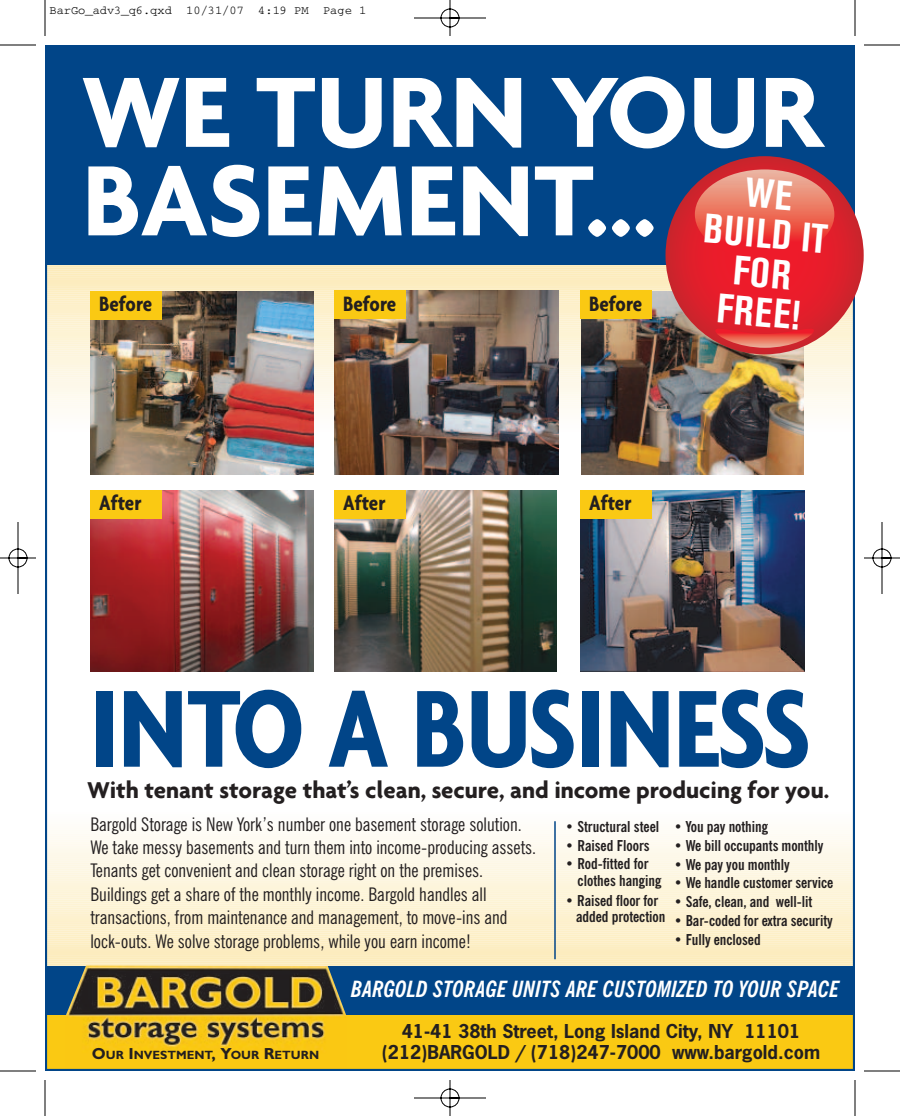
<style>
.page{position:relative;width:900px;height:1116px;background:#fff}
.page>*{position:absolute;margin:0;border:0;box-sizing:border-box;transform-origin:0 0}
.t1{font:700 condensed 118.5px "Agenda";color:#014588}
.t2{font:700 108px/88.5px "Agenda";color:#fff}
.t3{font:700 condensed 40.8px/39.3px "Akzidenz Grotesk BE";color:#fff;text-align:center}
.t4{font:700 24.75px "Agenda";color:#231f20}
.t5{font:italic 700 condensed 22.5px "News Gothic BT";letter-spacing:.005em;color:#fff}
.t6{font:700 condensed 22.5px "Agenda";color:#231f20}
.t7{font:condensed 18.75px/23.4px "News Gothic BT";color:#231f20}
.t8{font:700 18px/21.6px "News Gothic";color:#231f20;text-align:center}
.t9{font:700 condensed 15px/16.5px "News Gothic BT";letter-spacing:-.005em;color:#231f20}
.t10{font:12px "Courier";color:#000}
.t11{font:700 12px "Gill Sans";color:#231f20}
.s1{font-size:16.05px}
</style>
<div class="page">
<img style="left:0;top:0;width:900px;height:1116px">
<p class="t10" style="left:50px;top:6px;width:318px">BarGo_adv3_q6.qxd 10/31/07 4:19 PM Page 1</p>
<h2 class="t2" style="left:82px;top:65px;width:742px">WE TURN YOUR<br>BASEMENT...</h2>
<h3 class="t3" style="left:708px;top:173px;width:126px;rotate:5deg">WE<br>BUILD IT<br>FOR<br>FREE!</h3>
<p class="t6" style="left:343px;top:290px;width:55px">Before</p>
<p class="t6" style="left:589px;top:290px;width:55px">Before</p>
<p class="t6" style="left:99px;top:290px;width:55px">Before</p>
<p class="t6" style="left:99px;top:489px;width:44px">After</p>
<p class="t6" style="left:343px;top:489px;width:44px">After</p>
<p class="t6" style="left:589px;top:489px;width:44px">After</p>
<h1 class="t1" style="left:90px;top:657px;width:722px">INTO A BUSINESS</h1>
<h3 class="t4" style="left:87px;top:775px;width:743px">With tenant storage that’s clean, secure, and income producing for you.</h3>
<p class="t7" style="left:90px;top:814px;width:447px">Bargold Storage is New York’s number one basement storage solution.<br>We take messy basements and turn them into income-producing assets.<br>Tenants get convenient and clean storage right on the premises.<br>Buildings get a share of the monthly income. Bargold handles all transactions, from maintenance and management, to move-ins and lock-outs. We solve storage problems, while you earn income!</p>
<p class="t9" style="left:565px;top:819px;width:95px">• Structural steel</p>
<p class="t9" style="left:565px;top:838px;width:86px">• Raised Floors</p>
<p class="t9" style="left:578px;top:857px;width:85px;text-indent:-12px">• Rod-fitted for clothes hanging</p>
<p class="t9" style="left:576px;top:893px;width:91px;text-indent:-11px">• Raised floor for added protection</p>
<p class="t9" style="left:674px;top:819px;width:96px">• You pay nothing</p>
<p class="t9" style="left:674px;top:838px;width:151px">• We bill occupants monthly</p>
<p class="t9" style="left:674px;top:857px;width:118px">• We pay you monthly</p>
<p class="t9" style="left:674px;top:876px;width:161px">• We handle customer service</p>
<p class="t9" style="left:674px;top:895px;width:140px">• Safe, clean, and well-lit</p>
<p class="t9" style="left:674px;top:914px;width:160px">• Bar-coded for extra security</p>
<p class="t9" style="left:674px;top:933px;width:88px">• Fully enclosed</p>
<p class="t5" style="left:351px;top:981px;width:490px">BARGOLD STORAGE UNITS ARE CUSTOMIZED TO YOUR SPACE</p>
<p class="t11" style="left:92px;top:1051px;width:229px"><span class="s1">O</span>UR <span class="s1">I</span>NVESTMENT<span class="s1">, Y</span>OUR <span class="s1">R</span>ETURN</p>
<p class="t8" style="left:382px;top:1021px;width:440px">41-41 38th Street, Long Island City, NY 11101 (212)BARGOLD / (718)247-7000 www.bargold.com</p>
</div>
